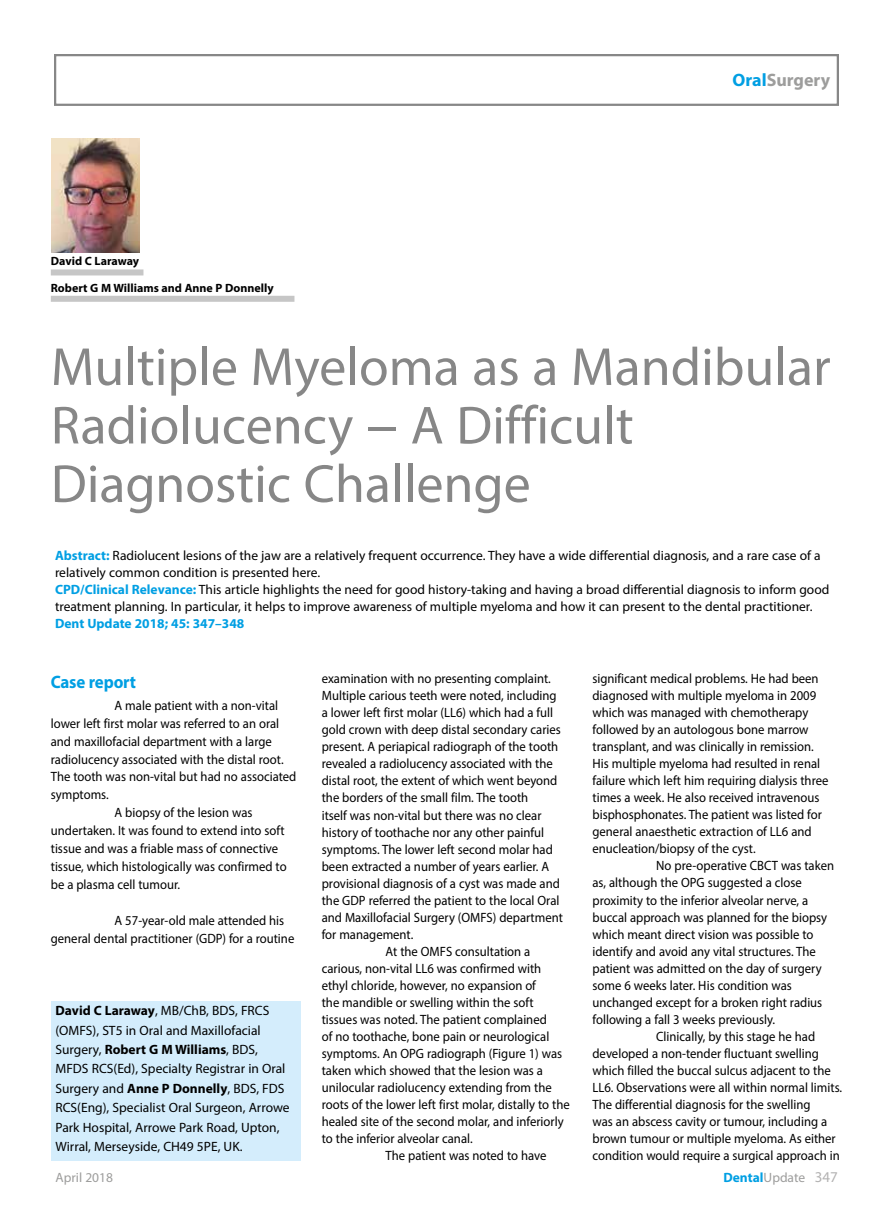
<style>
.page{position:relative;width:893px;height:1212px;background:#fff}
.page>*{position:absolute;margin:0;border:0;box-sizing:border-box;transform-origin:0 0}
.t1{font:54px/58.5px "Myriad Pro";color:#878787}
.t2{font:700 18px "Myriad Pro";color:#9d9d9c}
.t3{font:700 18px "Myriad Pro";letter-spacing:-.01em;color:#009fe3;scale:.94 1}
.t4{font:13.5px/17.9px "Myriad Pro";color:#000;scale:.94 1}
.t5{font:13.5px/19.5px "Myriad Pro";color:#000}
.t6{font:700 13.5px "Myriad Pro";color:#009fe3}
.t7{font:13.5px "Myriad Pro";color:#9d9d9c}
.t8{font:700 12px/26.2px "Myriad Pro";color:#000}
.s1{color:#009fe3}
.s2{font-weight:700;color:#009fe3}
.s3{font-weight:700}
.s4{font-weight:400;color:#9d9d9c}
.s5{font-weight:400;font-size:15px;color:#b3b2b2}
</style>
<div class="page">
<div style="left:54px;top:54px;width:785px;height:52px;border:2px solid #878787"></div>
<div style="left:51px;top:1001px;width:249px;height:160px;background:#d4edfc"></div>
<div style="left:51px;top:269px;width:92px;height:6px;background:#c6c6c6"></div>
<div style="left:51px;top:296px;width:243px;height:6px;background:#c6c6c6"></div>
<img style="left:51px;top:139px;width:88px;height:113px">
<p class="t8" style="left:51px;top:248px;width:224px">David C Laraway<br>Robert G M Williams and Anne P Donnelly</p>
<h2 class="t2" style="left:733px;top:68px;width:99px"><span class="s1">Oral</span>Surgery</h2>
<h1 class="t1" style="left:51px;top:337px;width:781px">Multiple Myeloma as a Mandibular<br>Radiolucency − A Difficult<br>Diagnostic Challenge</h1>
<p class="t5" style="left:55px;top:547px;width:776px;line-height:17px"><span class="s2">Abstract:</span> Radiolucent lesions of the jaw are a relatively frequent occurrence. They have a wide differential diagnosis, and a rare case of a relatively common condition is presented here.<br><span class="s2">CPD/Clinical Relevance:</span> This article highlights the need for good history-taking and having a broad differential diagnosis to inform good treatment planning. In particular, it helps to improve awareness of multiple myeloma and how it can present to the dental practitioner.</p>
<p class="t6" style="left:55px;top:615px;width:191px">Dent Update 2018; 45: 347–348</p>
<h2 class="t3" style="left:51px;top:670px;width:92px">Case report</h2>
<p class="t4" style="left:115px;top:696px;width:175px">A male patient with a non-vital</p>
<p class="t4" style="left:51px;top:714px;width:244px">lower left first molar was referred to an oral</p>
<p class="t4" style="left:51px;top:732px;width:237px">and maxillofacial department with a large</p>
<p class="t4" style="left:51px;top:750px;width:249px">radiolucency associated with the distal root.</p>
<p class="t4" style="left:51px;top:768px;width:263px">The tooth was non-vital but had no associated</p>
<p class="t4" style="left:51px;top:786px;width:63px">symptoms.</p>
<p class="t4" style="left:115px;top:804px;width:148px">A biopsy of the lesion was</p>
<p class="t4" style="left:51px;top:821px;width:250px">undertaken. It was found to extend into soft</p>
<p class="t4" style="left:51px;top:839px;width:244px">tissue and was a friable mass of connective</p>
<p class="t4" style="left:51px;top:857px;width:252px">tissue, which histologically was confirmed to</p>
<p class="t4" style="left:51px;top:875px;width:139px">be a plasma cell tumour.</p>
<p class="t4" style="left:51px;top:911px;width:261px;text-indent:64px">A 57-year-old male attended his general dental practitioner (GDP) for a routine</p>
<p class="t5" style="left:56px;top:1000px;width:236px"><span class="s3">David C Laraway</span>, MB/ChB, BDS, FRCS (OMFS), ST5 in Oral and Maxillofacial Surgery, <span class="s3">Robert G M Williams</span>, BDS, MFDS RCS(Ed), Specialty Registrar in Oral Surgery and <span class="s3">Anne P Donnelly</span>, BDS, FDS RCS(Eng), Specialist Oral Surgeon, Arrowe Park Hospital, Arrowe Park Road, Upton, Wirral, Merseyside, CH49 5PE, UK.</p>
<p class="t4" style="left:322px;top:670px;width:245px">examination with no presenting complaint.</p>
<p class="t4" style="left:322px;top:687px;width:251px">Multiple carious teeth were noted, including</p>
<p class="t4" style="left:322px;top:704px;width:248px">a lower left first molar (LL6) which had a full</p>
<p class="t4" style="left:322px;top:721px;width:256px">gold crown with deep distal secondary caries</p>
<p class="t4" style="left:322px;top:738px;width:253px">present. A periapical radiograph of the tooth</p>
<p class="t4" style="left:322px;top:755px;width:247px">revealed a radiolucency associated with the</p>
<p class="t4" style="left:322px;top:772px;width:252px">distal root, the extent of which went beyond</p>
<p class="t4" style="left:322px;top:789px;width:221px">the borders of the small film. The tooth</p>
<p class="t4" style="left:322px;top:806px;width:235px">itself was non-vital but there was no clear</p>
<p class="t4" style="left:322px;top:823px;width:238px">history of toothache nor any other painful</p>
<p class="t4" style="left:322px;top:840px;width:247px">symptoms. The lower left second molar had</p>
<p class="t4" style="left:322px;top:857px;width:243px">been extracted a number of years earlier. A</p>
<p class="t4" style="left:322px;top:874px;width:255px">provisional diagnosis of a cyst was made and</p>
<p class="t4" style="left:322px;top:891px;width:254px">the GDP referred the patient to the local Oral</p>
<p class="t4" style="left:322px;top:908px;width:258px">and Maxillofacial Surgery (OMFS) department</p>
<p class="t4" style="left:322px;top:925px;width:99px">for management.</p>
<p class="t4" style="left:386px;top:942px;width:156px">At the OMFS consultation a</p>
<p class="t4" style="left:322px;top:959px;width:235px">carious, non-vital LL6 was confirmed with</p>
<p class="t4" style="left:322px;top:976px;width:229px">ethyl chloride, however, no expansion of</p>
<p class="t4" style="left:322px;top:993px;width:227px">the mandible or swelling within the soft</p>
<p class="t4" style="left:322px;top:1010px;width:241px">tissues was noted. The patient complained</p>
<p class="t4" style="left:322px;top:1027px;width:244px">of no toothache, bone pain or neurological</p>
<p class="t4" style="left:322px;top:1044px;width:257px">symptoms. An OPG radiograph (Figure 1) was</p>
<p class="t4" style="left:322px;top:1061px;width:237px">taken which showed that the lesion was a</p>
<p class="t4" style="left:322px;top:1078px;width:246px">unilocular radiolucency extending from the</p>
<p class="t4" style="left:322px;top:1095px;width:265px">roots of the lower left first molar, distally to the</p>
<p class="t4" style="left:322px;top:1112px;width:259px">healed site of the second molar, and inferiorly</p>
<p class="t4" style="left:322px;top:1129px;width:162px">to the inferior alveolar canal.</p>
<p class="t4" style="left:386px;top:1146px;width:173px">The patient was noted to have</p>
<p class="t4" style="left:592px;top:670px;width:242px">significant medical problems. He had been</p>
<p class="t4" style="left:592px;top:687px;width:240px">diagnosed with multiple myeloma in 2009</p>
<p class="t4" style="left:592px;top:704px;width:231px">which was managed with chemotherapy</p>
<p class="t4" style="left:592px;top:721px;width:231px">followed by an autologous bone marrow</p>
<p class="t4" style="left:592px;top:738px;width:237px">transplant, and was clinically in remission.</p>
<p class="t4" style="left:592px;top:755px;width:244px">His multiple myeloma had resulted in renal</p>
<p class="t4" style="left:592px;top:772px;width:252px">failure which left him requiring dialysis three</p>
<p class="t4" style="left:592px;top:789px;width:243px">times a week. He also received intravenous</p>
<p class="t4" style="left:592px;top:806px;width:246px">bisphosphonates. The patient was listed for</p>
<p class="t4" style="left:592px;top:823px;width:235px">general anaesthetic extraction of LL6 and</p>
<p class="t4" style="left:592px;top:840px;width:175px">enucleation/biopsy of the cyst.</p>
<p class="t4" style="left:656px;top:857px;width:191px">No pre-operative CBCT was taken</p>
<p class="t4" style="left:592px;top:874px;width:224px">as, although the OPG suggested a close</p>
<p class="t4" style="left:592px;top:891px;width:231px">proximity to the inferior alveolar nerve, a</p>
<p class="t4" style="left:592px;top:908px;width:251px">buccal approach was planned for the biopsy</p>
<p class="t4" style="left:592px;top:925px;width:237px">which meant direct vision was possible to</p>
<p class="t4" style="left:592px;top:942px;width:239px">identify and avoid any vital structures. The</p>
<p class="t4" style="left:592px;top:959px;width:245px">patient was admitted on the day of surgery</p>
<p class="t4" style="left:592px;top:976px;width:214px">some 6 weeks later. His condition was</p>
<p class="t4" style="left:592px;top:993px;width:246px">unchanged except for a broken right radius</p>
<p class="t4" style="left:592px;top:1010px;width:196px">following a fall 3 weeks previously.</p>
<p class="t4" style="left:656px;top:1027px;width:171px">Clinically, by this stage he had</p>
<p class="t4" style="left:592px;top:1044px;width:242px">developed a non-tender fluctuant swelling</p>
<p class="t4" style="left:592px;top:1061px;width:255px">which filled the buccal sulcus adjacent to the</p>
<p class="t4" style="left:592px;top:1078px;width:267px">LL6. Observations were all within normal limits.</p>
<p class="t4" style="left:592px;top:1095px;width:233px">The differential diagnosis for the swelling</p>
<p class="t4" style="left:592px;top:1112px;width:251px">was an abscess cavity or tumour, including a</p>
<p class="t4" style="left:592px;top:1129px;width:260px">brown tumour or multiple myeloma. As either</p>
<p class="t4" style="left:592px;top:1146px;width:265px">condition would require a surgical approach in</p>
<p class="t7" style="left:56px;top:1168px;width:59px">April 2018</p>
<p class="t6" style="left:723px;top:1168px;width:116px">Dental<span class="s4">Update</span> <span class="s5">347</span></p>
</div>
